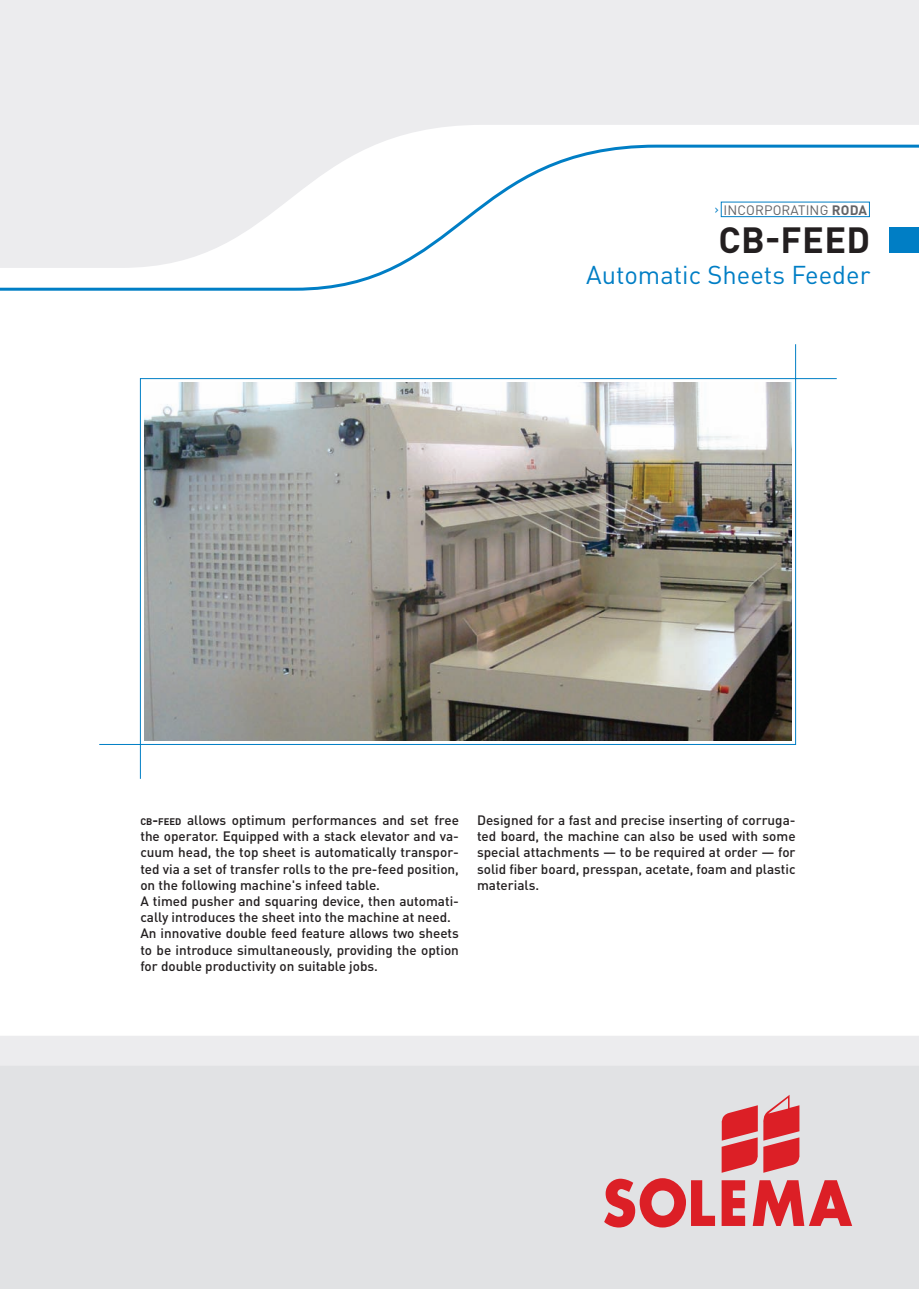
<style>
.page{position:relative;width:919px;height:1289px;background:#fff}
.page>*{position:absolute;margin:0;border:0;box-sizing:border-box;transform-origin:0 0}
.t1{font:700 36px "DIN Pro";letter-spacing:.01em;color:#231f20}
.t2{font:25.5px "DIN Pro";color:#007ec5}
.t3{font:500 13.5px/16.2px "DIN Pro";color:#231f20}
.t4{font:13.5px "DIN Pro";letter-spacing:.01em;color:#636366}
.s1{color:#007ec5}
.s2{font-weight:700}
.s3{font-weight:700;font-size:9.45px}
</style>
<div class="page">
<div style="left:0;top:1065px;width:918px;height:223px;background:#e1e2e4"></div>
<svg style="left:721px;top:1180px;width:24px;height:45px"></svg>
<svg style="left:752px;top:1180px;width:100px;height:45px"></svg>
<svg style="left:604px;top:1178px;width:111px;height:49px"></svg>
<svg style="left:721px;top:1095px;width:79px;height:77px"></svg>
<svg style="left:0;top:268px;width:396px;height:23px"></svg>
<svg style="left:0;top:0;width:918px;height:268px;fill:#ececee"></svg>
<div style="left:0;top:1035px;width:918px;height:30px;background:#ececee"></div>
<div style="left:889px;top:228px;width:29px;height:25px;background:#007ec5"></div>
<svg style="left:99px;top:743px;width:42px;height:36px"></svg>
<svg style="left:794px;top:344px;width:43px;height:35px"></svg>
<div style="left:720px;top:202px;width:149px;height:15px;border:1px solid #007ec5"></div>
<img style="left:145px;top:383px;width:646px;height:357px">
<p class="t4" style="left:714px;top:200px;width:154px"><span class="s1">›</span> INCORPORATING <span class="s2">RODA</span></p>
<h1 class="t1" style="left:718px;top:216px;width:153px">CB-FEED</h1>
<h2 class="t2" style="left:586px;top:257px;width:286px">Automatic Sheets Feeder</h2>
<p class="t3" style="left:140px;top:811px;width:320px"><span class="s3">CB</span><span class="s2">-</span><span class="s3">FEED</span> allows optimum performances and set free the operator. Equipped with a stack elevator and va&shy;cuum head, the top sheet is automatically transpor&shy;ted via a set of transfer rolls to the pre-feed position, on the following machine's infeed table.<br>A timed pusher and squaring device, then automati&shy;cally introduces the sheet into the machine at need.<br>An innovative double feed feature allows two sheets to be introduce simultaneously, providing the option for double productivity on suitable jobs.</p>
<p class="t3" style="left:477px;top:811px;width:320px;text-align:justify">Designed for a fast and precise inserting of corruga&shy;ted board, the machine can also be used with some special attachments — to be required at order — for solid fiber board, presspan, acetate, foam and plastic materials.</p>
</div>
